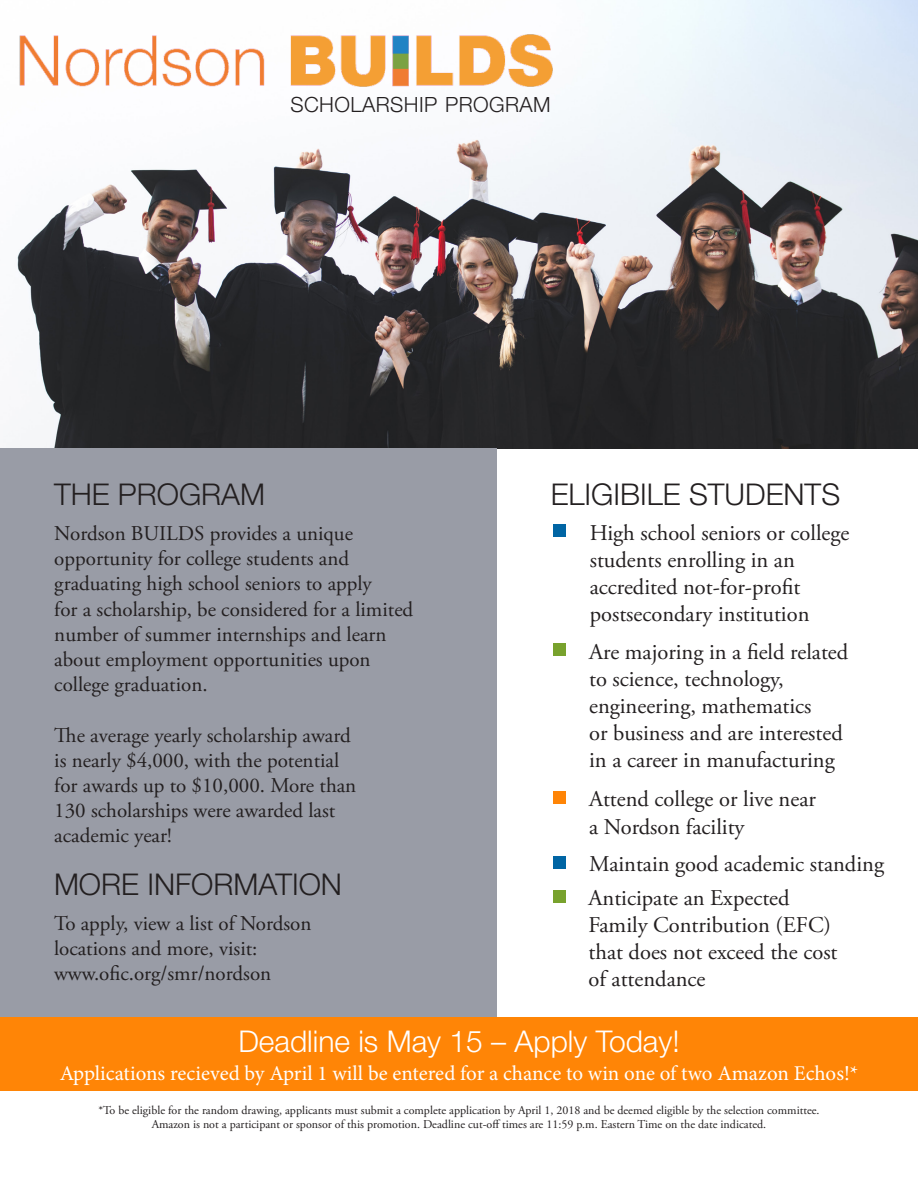
<style>
.page{position:relative;width:918px;height:1188px;background:#fff}
.page>*{position:absolute;margin:0;border:0;box-sizing:border-box;transform-origin:0 0}
.t1{font:300 30px "Helvetica Neue LT Std";color:#231f20}
.t2{font:300 30px "Helvetica Neue LT Std";color:#fff}
.t3{font:22.5px/27px "Adobe Garamond Pro";color:#231f20}
.t4{font:21px/25.2px "Adobe Garamond Pro";color:#231f20}
.t5{font:21px "Minion Pro";letter-spacing:-.005em;color:#fff}
.t6{font:300 21px "Helvetica Neue LT Std";letter-spacing:.02em;color:#231f20}
.t7{font:12px/14.4px "Adobe Garamond Pro";color:#231f20;text-align:center}
</style>
<div class="page">
<img style="left:17px;top:0;width:901px;height:448px">
<div style="left:0;top:448px;width:497px;height:583px;background:#999ca6"></div>
<div style="left:553px;top:644px;width:13px;height:12px;background:#78a22d"></div>
<div style="left:553px;top:524px;width:13px;height:13px;background:#0065a4"></div>
<div style="left:553px;top:791px;width:13px;height:12px;background:#ff8506"></div>
<div style="left:553px;top:857px;width:13px;height:12px;background:#0065a4"></div>
<div style="left:553px;top:890px;width:13px;height:12px;background:#78a22d"></div>
<div style="left:0;top:1018px;width:918px;height:73px;background:#ff8506"></div>
<img style="left:17px;top:29px;width:542px;height:62px">
<p class="t6" style="left:290px;top:92px;width:262px">SCHOLARSHIP PROGRAM</p>
<p class="t1" style="left:54px;top:476px;width:213px">THE PROGRAM</p>
<p class="t4" style="left:54px;top:521px;width:300px">Nordson BUILDS provides a unique opportunity for college students and</p>
<p class="t4" style="left:54px;top:572px;width:361px">graduating high school seniors to apply<br>for a scholarship, be considered for a limited number of summer internships and learn about employment opportunities upon college graduation.</p>
<p class="t4" style="left:54px;top:723px;width:303px">The average yearly scholarship award is nearly $4,000, with the potential for awards up to $10,000. More than<br>130 scholarships were awarded last academic year!</p>
<p class="t1" style="left:54px;top:866px;width:290px">MORE INFORMATION</p>
<p class="t4" style="left:54px;top:911px;width:259px">To apply, view a list of Nordson locations and more, visit: www.ofic.org/smr/nordson</p>
<p class="t1" style="left:551px;top:476px;width:291px">ELIGIBILE STUDENTS</p>
<p class="t3" style="left:590px;top:520px;width:261px">High school seniors or college students enrolling in an</p>
<p class="t3" style="left:590px;top:574px;width:212px">accredited not-for-profit</p>
<p class="t3" style="left:590px;top:601px;width:221px">postsecondary institution</p>
<p class="t3" style="left:589px;top:639px;width:261px">Are majoring in a field related to science, technology, engineering, mathematics<br>or business and are interested in a career in manufacturing</p>
<p class="t3" style="left:589px;top:786px;width:228px;line-height:27.9px">Attend college or live near a Nordson facility</p>
<p class="t3" style="left:589px;top:852px;width:296px">Maintain good academic standing</p>
<p class="t3" style="left:589px;top:885px;width:250px">Anticipate an Expected<br>Family Contribution (EFC) that does not exceed the cost of attendance</p>
<p class="t2" style="left:238px;top:1023px;width:443px">Deadline is May 15 – Apply Today!</p>
<p class="t5" style="left:60px;top:1059px;width:800px">Applications recieved by April 1 will be entered for a chance to win one of two Amazon Echos!*</p>
<p class="t7" style="left:98px;top:1103px;width:723px">*To be eligible for the random drawing, applicants must submit a complete application by April 1, 2018 and be deemed eligible by the selection committee.<br>Amazon is not a participant or sponsor of this promotion. Deadline cut-off times are 11:59 p.m. Eastern Time on the date indicated.</p>
</div>
